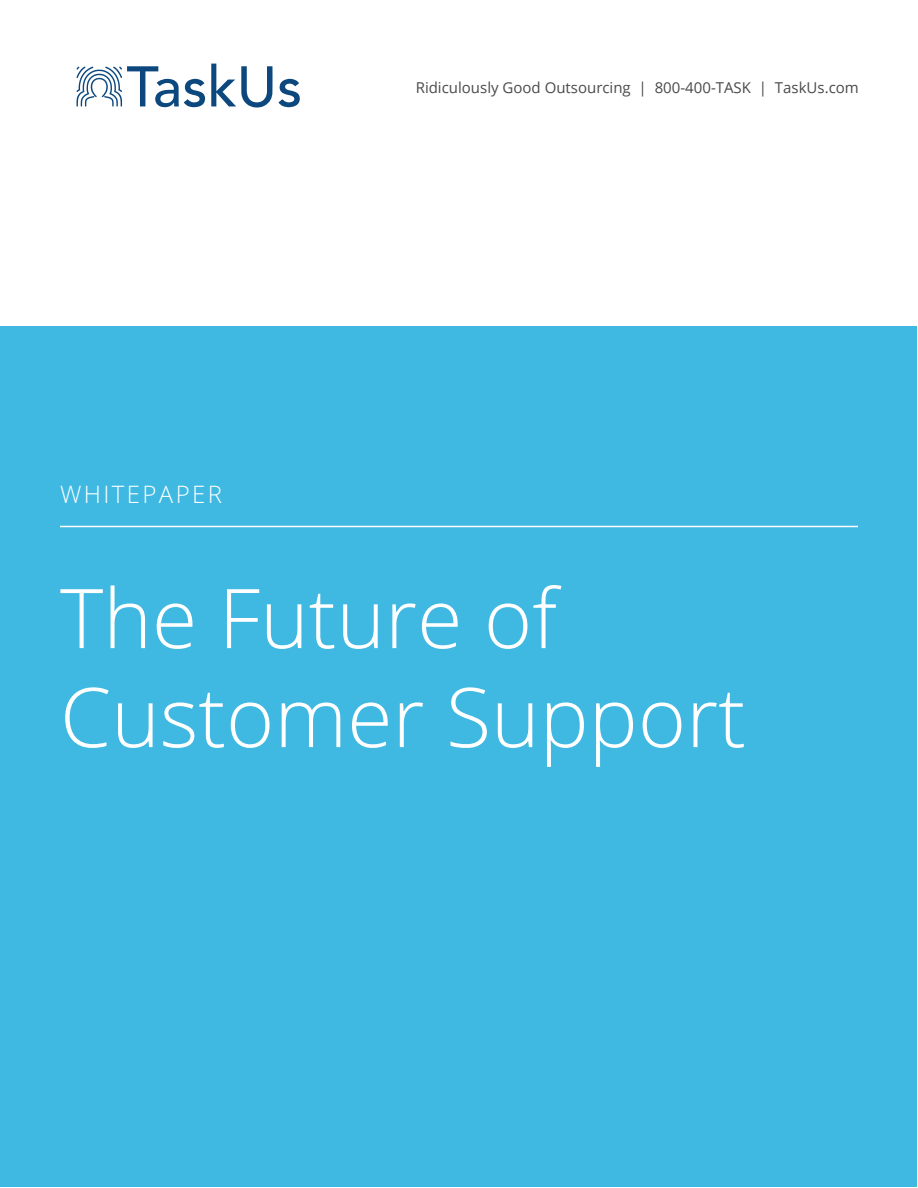
<style>
.page{position:relative;width:918px;height:1188px;background:#fff}
.page>*{position:absolute;margin:0;border:0;box-sizing:border-box;transform-origin:0 0}
.t1{font:300 82.5px/99px "Open Sans";color:#fff}
.t2{font:300 24px "Open Sans";letter-spacing:.1em;color:#fff}
.t3{font:15px "Open Sans";color:#4a4a4a}
</style>
<div class="page">
<div style="left:1px;top:326px;width:916px;height:861px;background:#3fb9e2"></div>
<hr style="left:60px;top:526px;width:798px;height:1px;background:#fff">
<svg style="left:211px;top:64px;width:89px;height:44px"></svg>
<svg style="left:76px;top:66px;width:129px;height:42px"></svg>
<h2 class="t2" style="left:60px;top:477px;width:164px">WHITEPAPER</h2>
<p class="t3" style="left:416px;top:78px;width:445px">Ridiculously Good Outsourcing | 800-400-TASK | TaskUs.com</p>
<h1 class="t1" style="left:60px;top:566px;width:687px">The Future of<br>Customer Support</h1>
</div>
